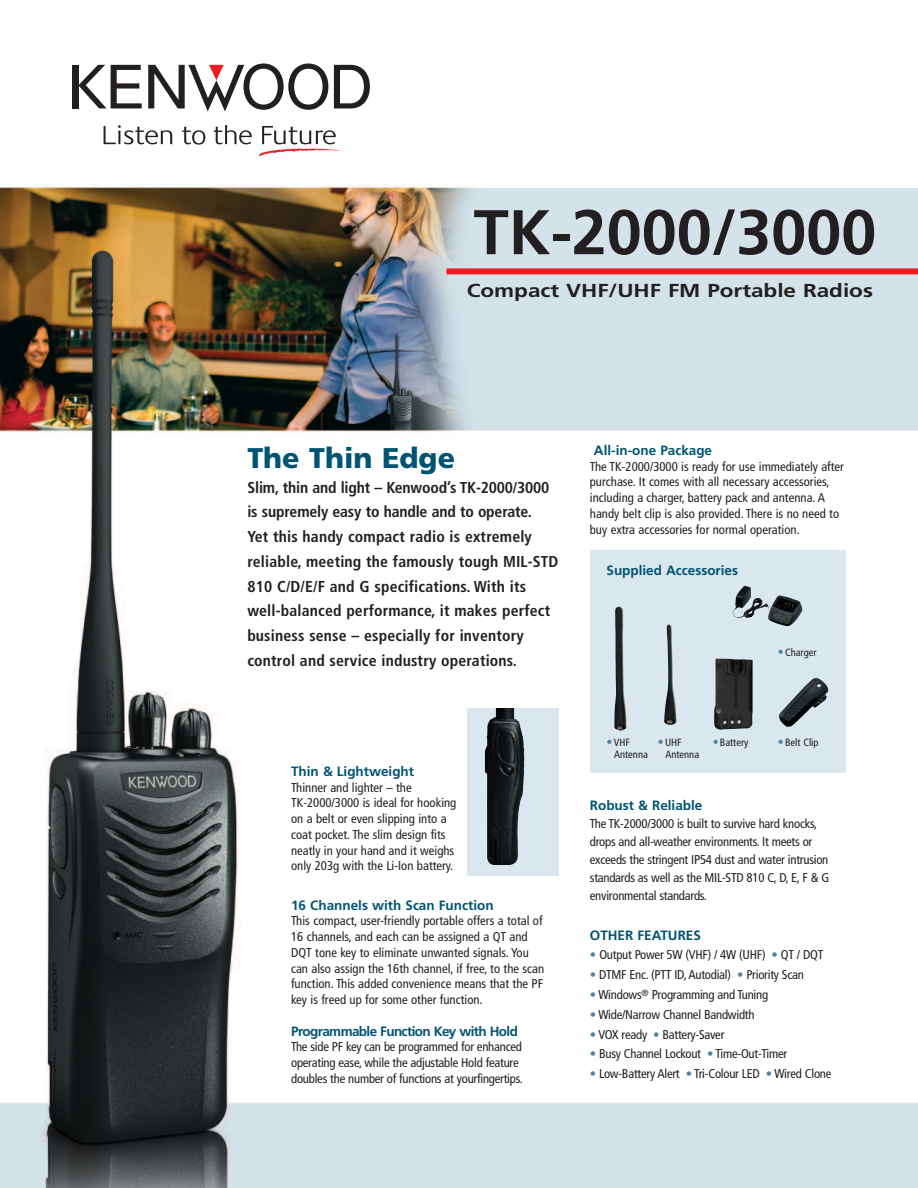
<style>
.page{position:relative;width:918px;height:1188px;background:#fff}
.page>*{position:absolute;margin:0;border:0;box-sizing:border-box;transform-origin:0 0}
.t1{font:700 63px "Frutiger";color:#231f20}
.t2{font:900 28.5px "Frutiger";color:#005473}
.t3{font:700 18.75px "Frutiger";color:#231f20;scale:1.2 1}
.t4{font:700 condensed 15.75px/24.8px "Frutiger";letter-spacing:.01em;color:#231f20}
.t5{font:700 13.5px "Frutiger";color:#005473}
.t6{font:700 13.5px "Frutiger";letter-spacing:-.045em;color:#005473}
.t7{font:condensed 12.75px/15.8px "Frutiger";color:#231f20}
.t8{font:condensed 12.75px/18px "Frutiger";letter-spacing:-.02em;color:#231f20}
.t9{font:condensed 10.5px/12px "Frutiger";color:#231f20}
.s1{font-size:12px;color:#4986a2}
.s2{color:#4986a2}
</style>
<div class="page">
<img style="left:0;top:64px;width:918px;height:1124px">
<div style="left:446px;top:268px;width:472px;height:6px;background:#ee1d23"></div>
<div style="left:72px;top:65px;width:6px;height:43px;background:#231f20"></div>
<svg style="left:78px;top:65px;width:64px;height:43px"></svg>
<svg style="left:334px;top:65px;width:36px;height:43px"></svg>
<svg style="left:148px;top:63px;width:180px;height:48px"></svg>
<svg style="left:104px;top:125px;width:68px;height:19px"></svg>
<svg style="left:182px;top:127px;width:23px;height:18px"></svg>
<svg style="left:214px;top:125px;width:38px;height:19px"></svg>
<svg style="left:259px;top:126px;width:84px;height:30px"></svg>
<div style="left:590px;top:551px;width:256px;height:222px;background:#dae7ee"></div>
<img style="left:614px;top:606px;width:13px;height:125px">
<img style="left:664px;top:624px;width:13px;height:101px">
<img style="left:779px;top:678px;width:49px;height:49px">
<img style="left:733px;top:586px;width:69px;height:40px">
<img style="left:714px;top:658px;width:39px;height:72px">
<div style="left:467px;top:708px;width:92px;height:167px;background:#dae7ee"></div>
<img style="left:485px;top:708px;width:39px;height:157px">
<h1 class="t1" style="left:474px;top:207px;width:404px">TK-2000/3000</h1>
<h3 class="t3" style="left:467px;top:283px;width:340px">Compact VHF/UHF FM Portable Radios</h3>
<h2 class="t2" style="left:247px;top:447px;width:209px">The Thin Edge</h2>
<p class="t4" style="left:247px;top:476px;width:313px">Slim, thin and light – Kenwood’s TK-2000/3000 is supremely easy to handle and to operate.<br>Yet this handy compact radio is extremely reliable, meeting the famously tough MIL-STD 810 C/D/E/F and G specifications. With its well-balanced performance, it makes perfect business sense – especially for inventory control and service industry operations.</p>
<p class="t5" style="left:291px;top:766px;width:124px">Thin &amp; Lightweight</p>
<p class="t7" style="left:291px;top:780px;width:167px">Thinner and lighter – the<br>TK-2000/3000 is ideal for hooking on a belt or even slipping into a coat pocket. The slim design fits neatly in your hand and it weighs only 203g with the Li-Ion battery.</p>
<p class="t5" style="left:291px;top:899px;width:204px">16 Channels with Scan Function</p>
<p class="t7" style="left:291px;top:914px;width:255px">This compact, user-friendly portable offers a total of 16 channels, and each can be assigned a QT and DQT tone key to eliminate unwanted signals. You can also assign the 16th channel, if free, to the scan function. This added convenience means that the PF key is freed up for some other function.</p>
<p class="t6" style="left:291px;top:1025px;width:228px">Programmable Function Key with Hold</p>
<p class="t8" style="left:291px;top:1040px;width:233px;line-height:15.8px">The side PF key can be programmed for enhanced operating ease, while the adjustable Hold feature doubles the number of functions at yourfingertips.</p>
<p class="t5" style="left:594px;top:445px;width:120px">All-in-one Package</p>
<p class="t7" style="left:590px;top:459px;width:256px">The TK-2000/3000 is ready for use immediately after purchase. It comes with all necessary accessories, including a charger, battery pack and antenna. A handy belt clip is also provided. There is no need to buy extra accessories for normal operation.</p>
<p class="t5" style="left:607px;top:565px;width:133px">Supplied Accessories</p>
<p class="t9" style="left:778px;top:648px;width:40px"><span class="s1">•</span>Charger</p>
<p class="t9" style="left:607px;top:737px;width:25px"><span class="s1">•</span>VHF</p>
<p class="t9" style="left:713px;top:737px;width:37px"><span class="s1">•</span>Battery</p>
<p class="t9" style="left:778px;top:737px;width:42px"><span class="s1">•</span>Belt Clip</p>
<p class="t9" style="left:614px;top:749px;width:35px">Antenna</p>
<p class="t9" style="left:665px;top:737px;width:35px;text-indent:-8px"><span class="s1">•</span>UHF<br>Antenna</p>
<p class="t5" style="left:590px;top:800px;width:114px">Robust &amp; Reliable</p>
<p class="t8" style="left:590px;top:816px;width:241px">The TK-2000/3000 is built to survive hard knocks, drops and all-weather environments. It meets or exceeds the stringent IP54 dust and water intrusion standards as well as the MIL-STD 810 C, D, E, F &amp; G environmental standards.</p>
<p class="t5" style="left:590px;top:930px;width:113px">OTHER FEATURES</p>
<p class="t8" style="left:590px;top:947px;width:235px"><span class="s2">•</span> Output Power 5W (VHF) / 4W (UHF) <span class="s2">•</span> QT / DQT</p>
<p class="t8" style="left:590px;top:967px;width:216px"><span class="s2">•</span> DTMF Enc. (PTT ID,Autodial) <span class="s2">•</span> Priority Scan</p>
<p class="t8" style="left:590px;top:987px;width:180px"><span class="s2">•</span> Windows<sup>®</sup> Programming and Tuning</p>
<p class="t8" style="left:590px;top:1006px;width:166px"><span class="s2">•</span> Wide/Narrow Channel Bandwidth</p>
<p class="t8" style="left:590px;top:1026px;width:136px"><span class="s2">•</span> VOX ready <span class="s2">•</span> Battery-Saver</p>
<p class="t8" style="left:590px;top:1046px;width:199px"><span class="s2">•</span> Busy Channel Lockout <span class="s2">•</span> Time-Out-Timer</p>
<p class="t8" style="left:590px;top:1066px;width:243px"><span class="s2">•</span> Low-Battery Alert <span class="s2">•</span> Tri-Colour LED <span class="s2">•</span> Wired Clone</p>
</div>
